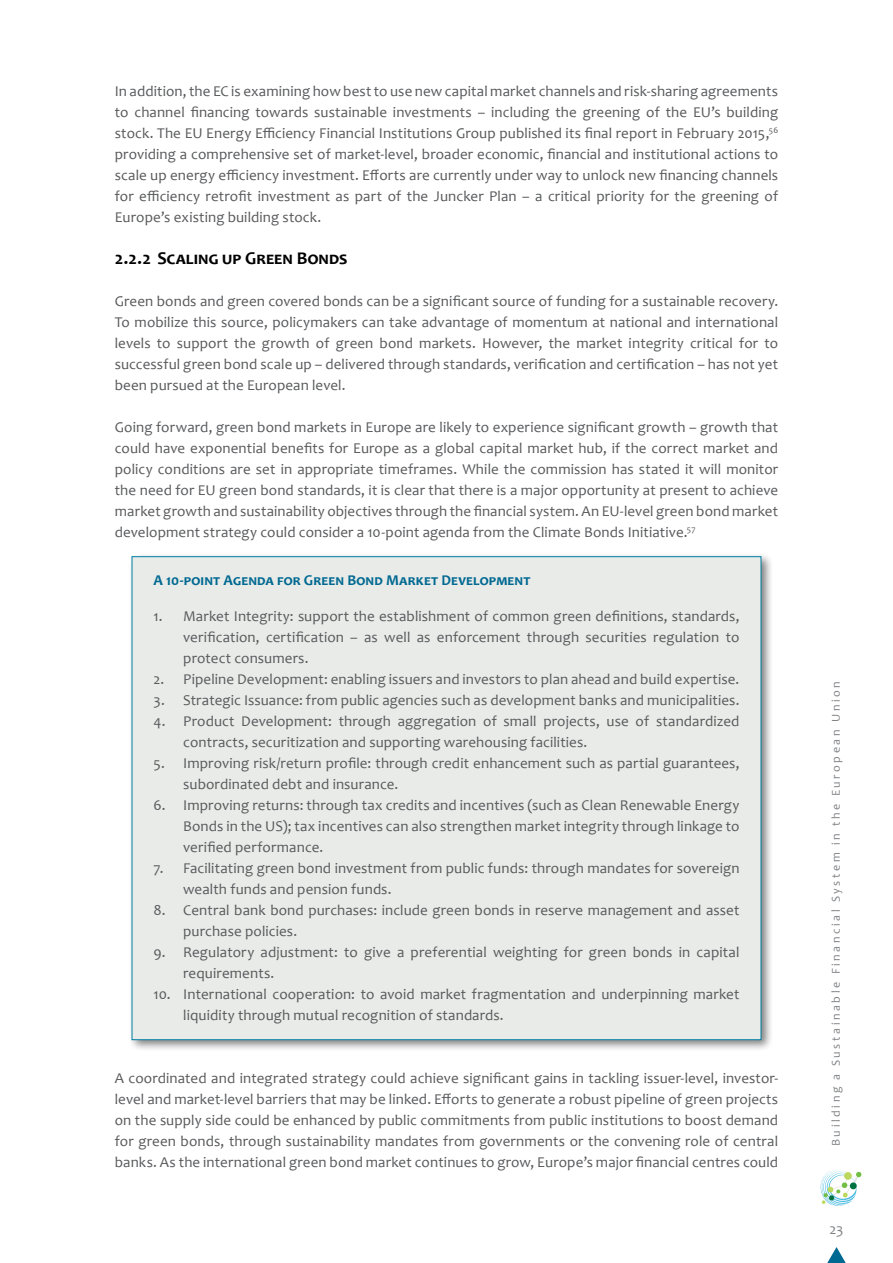
<style>
.page{position:relative;width:893px;height:1263px;background:#fff}
.page>*{position:absolute;margin:0;border:0;box-sizing:border-box;transform-origin:0 0}
.t1{font:700 18px "Candara";letter-spacing:.01em;color:#000}
.t2{font:15px/21px "Candara";letter-spacing:.01em;color:#58595b;text-align:justify}
.t3{font:700 15px "Candara";letter-spacing:.015em;color:#006991}
.t4{font:15px "Candara";color:#808285}
.t5{font:12px "Candara";letter-spacing:.215em;color:#808285}
</style>
<div class="page">
<svg style="left:821px;top:1170px;width:41px;height:36px"></svg>
<svg style="left:827px;top:1247px;width:19px;height:16px"></svg>
<div style="left:128px;top:552px;width:646px;height:500px;background:#000;opacity:.5"></div>
<div style="left:132px;top:556px;width:629px;height:484px;background:#e9ebe9"></div>
<p class="t2" style="left:115px;top:82px;width:665px">In addition, the EC is examining how best to use new capital market channels and risk-sharing agreements to channel financing towards sustainable investments – including the greening of the EU’s building stock. The EU Energy Efficiency Financial Institutions Group published its final report in February 2015,<sup>56 </sup>providing a comprehensive set of market-level, broader economic, financial and institutional actions to scale up energy efficiency investment. Efforts are currently under way to unlock new financing channels for efficiency retrofit investment as part of the Juncker Plan – a critical priority for the greening of Europe’s existing building stock.</p>
<p class="t1" style="left:115px;top:251px;width:234px">2.2.2 Scaling up Green Bonds</p>
<p class="t2" style="left:115px;top:292px;width:665px">Green bonds and green covered bonds can be a significant source of funding for a sustainable recovery.<br>To mobilize this source, policymakers can take advantage of momentum at national and international levels to support the growth of green bond markets. However, the market integrity critical for to successful green bond scale up – delivered through standards, verification and certification – has not yet been pursued at the European level.</p>
<p class="t2" style="left:115px;top:418px;width:665px">Going forward, green bond markets in Europe are likely to experience significant growth – growth that could have exponential benefits for Europe as a global capital market hub, if the correct market and policy conditions are set in appropriate timeframes. While the commission has stated it will monitor the need for EU green bond standards, it is clear that there is a major opportunity at present to achieve market growth and sustainability objectives through the financial system. An EU-level green bond market development strategy could consider a 10-point agenda from the Climate Bonds Initiative.<sup>57</sup></p>
<p class="t3" style="left:153px;top:574px;width:377px">A 10-point Agenda for Green Bond Market Development</p>
<p class="t2" style="left:183px;top:607px;width:558px;text-indent:-30px">1. Market Integrity: support the establishment of common green definitions, standards, verification, certification – as well as enforcement through securities regulation to protect consumers.</p>
<p class="t2" style="left:153px;top:670px;width:587px">2. Pipeline Development: enabling issuers and investors to plan ahead and build expertise.</p>
<p class="t2" style="left:153px;top:691px;width:588px">3. Strategic Issuance: from public agencies such as development banks and municipalities.</p>
<p class="t2" style="left:183px;top:712px;width:558px;text-indent:-30px">4. Product Development: through aggregation of small projects, use of standardized contracts, securitization and supporting warehousing facilities.</p>
<p class="t2" style="left:183px;top:754px;width:558px;text-indent:-30px">5. Improving risk/return profile: through credit enhancement such as partial guarantees, subordinated debt and insurance.</p>
<p class="t2" style="left:183px;top:796px;width:558px;text-indent:-30px">6. Improving returns: through tax credits and incentives (such as Clean Renewable Energy Bonds in the US); tax incentives can also strengthen market integrity through linkage to verified performance.</p>
<p class="t2" style="left:183px;top:859px;width:558px;text-indent:-30px">7. Facilitating green bond investment from public funds: through mandates for sovereign wealth funds and pension funds.</p>
<p class="t2" style="left:183px;top:901px;width:558px;text-indent:-30px">8. Central bank bond purchases: include green bonds in reserve management and asset purchase policies.</p>
<p class="t2" style="left:183px;top:943px;width:558px;text-indent:-30px">9. Regulatory adjustment: to give a preferential weighting for green bonds in capital requirements.</p>
<p class="t2" style="left:183px;top:985px;width:558px;text-indent:-30px">10. International cooperation: to avoid market fragmentation and underpinning market liquidity through mutual recognition of standards.</p>
<p class="t2" style="left:115px;top:1069px;width:665px">A coordinated and integrated strategy could achieve significant gains in tackling issuer-level, investor&shy;level and market-level barriers that may be linked. Efforts to generate a robust pipeline of green projects on the supply side could be enhanced by public commitments from public institutions to boost demand for green bonds, through sustainability mandates from governments or the convening role of central banks. As the international green bond market continues to grow, Europe’s major financial centres could</p>
<p class="t5" style="left:831px;top:1146px;width:466px;rotate:-90deg">Building a Sustainable Financial System in the European Union</p>
<p class="t4" style="left:830px;top:1223px;width:15px">23</p>
</div>
